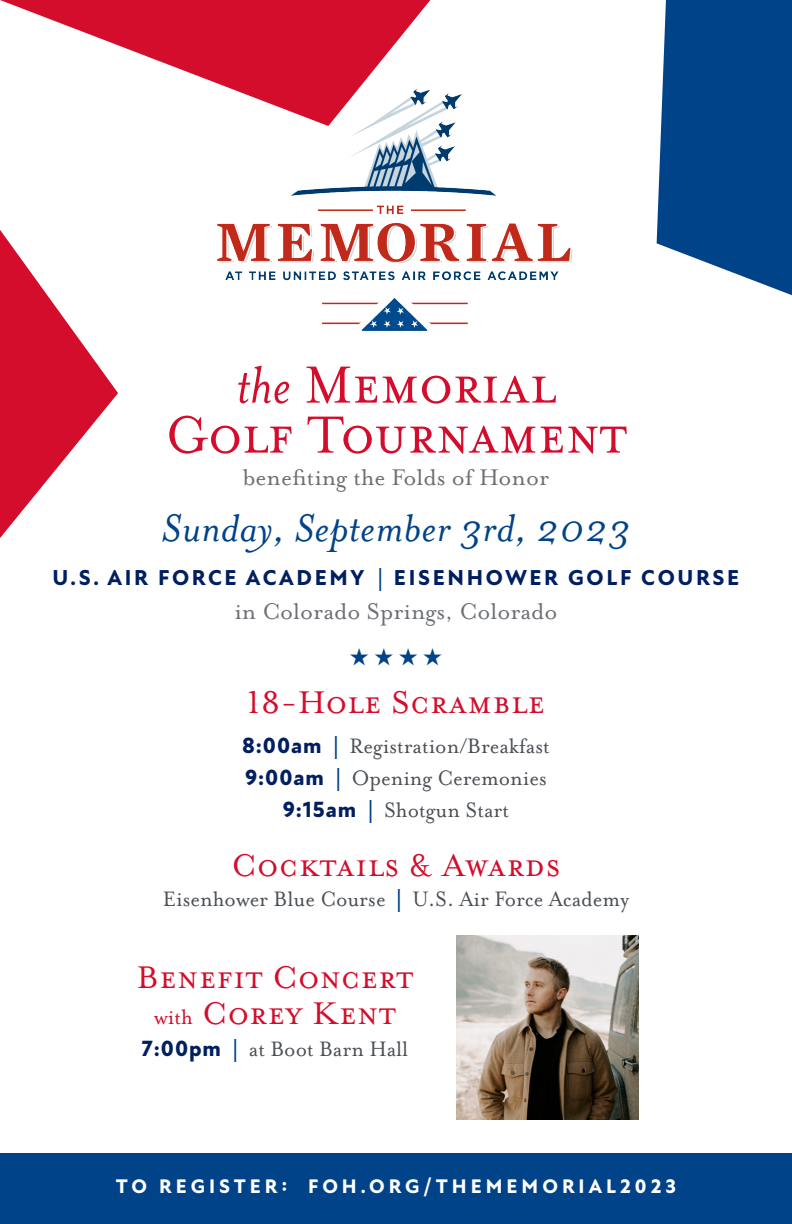
<style>
.page{position:relative;width:792px;height:1224px;background:#fff}
.page>*{position:absolute;margin:0;border:0;box-sizing:border-box;transform-origin:0 0}
.t1{font:60px "Mrs Eaves OT";color:#d30d2b}
.t2{font:italic 44px "Mrs Eaves OT";letter-spacing:.01em;color:#004389;scale:1.08 1}
.t3{font:36px "Mrs Eaves OT";letter-spacing:.02em;color:#d30d2b}
.t4{font:26px "Mrs Eaves OT";color:#6c6f74}
.t5{font:24px "Mrs Eaves OT";color:#4a4f55;scale:.95 1}
.t6{font:24px "Zapf Dingbats ITC";color:#004389}
.t7{font:800 22px "New Atten";letter-spacing:.12em;color:#001f61}
.t8{font:800 20px "New Atten";letter-spacing:.2em;color:#fff}
.s1{font-style:italic}
.s2{font-weight:500;font-size:24px;color:#004389}
.s3{font-family:"New Atten";font-weight:800;font-size:22.4px;color:#001f61}
.s4{font-family:"New Atten";font-weight:500;color:#004389}
.s5{font-size:24px}
</style>
<div class="page">
<div style="left:0;top:1153px;width:792px;height:71px;background:#004389"></div>
<img style="left:217px;top:93px;width:356px;height:238px">
<svg style="left:0;top:0;width:430px;height:126px"></svg>
<svg style="left:657px;top:0;width:135px;height:295px;fill:#004389"></svg>
<svg style="left:0;top:230px;width:118px;height:308px"></svg>
<img style="left:456px;top:936px;width:182px;height:184px">
<p class="t1" style="left:237px;top:352px;width:320px"><span class="s1">the</span> Memorial</p>
<p class="t1" style="left:165px;top:402px;width:463px">Golf Tournament</p>
<p class="t4" style="left:243px;top:463px;width:308px">benefiting the Folds of Honor</p>
<p class="t2" style="left:162px;top:504px;width:436px">Sunday, September 3rd, 2023</p>
<p class="t7" style="left:53px;top:564px;width:688px">U.S. AIR FORCE ACADEMY <span class="s2">|</span> EISENHOWER GOLF COURSE</p>
<p class="t4" style="left:234px;top:597px;width:325px">in Colorado Springs, Colorado</p>
<p class="t6" style="left:350px;top:646px;width:94px">★★★★</p>
<p class="t3" style="left:247px;top:683px;width:299px">18-Hole Scramble</p>
<p class="t5" style="left:242px;top:733px;width:325px"><span class="s3">8:00am</span> <span class="s4">|</span> Registration/Breakfast</p>
<p class="t5" style="left:245px;top:765px;width:319px"><span class="s3">9:00am</span> <span class="s4">|</span> Opening Ceremonies</p>
<p class="t5" style="left:283px;top:797px;width:240px"><span class="s3">9:15am</span> <span class="s4">|</span> Shotgun Start</p>
<p class="t3" style="left:232px;top:845px;width:330px">Cocktails &amp; Awards</p>
<p class="t5" style="left:163px;top:886px;width:492px">Eisenhower Blue Course <span class="s4">|</span> U.S. Air Force Academy</p>
<p class="t3" style="left:137px;top:958px;width:278px">Benefit Concert</p>
<p class="t3" style="left:154px;top:994px;width:243px"><span class="s5">with</span> Corey Kent</p>
<p class="t5" style="left:142px;top:1036px;width:282px"><span class="s3">7:00pm</span> <span class="s4">|</span> at Boot Barn Hall</p>
<p class="t8" style="left:116px;top:1174px;width:562px">TO REGISTER: FOH.ORG/THEMEMORIAL2023</p>
</div>
